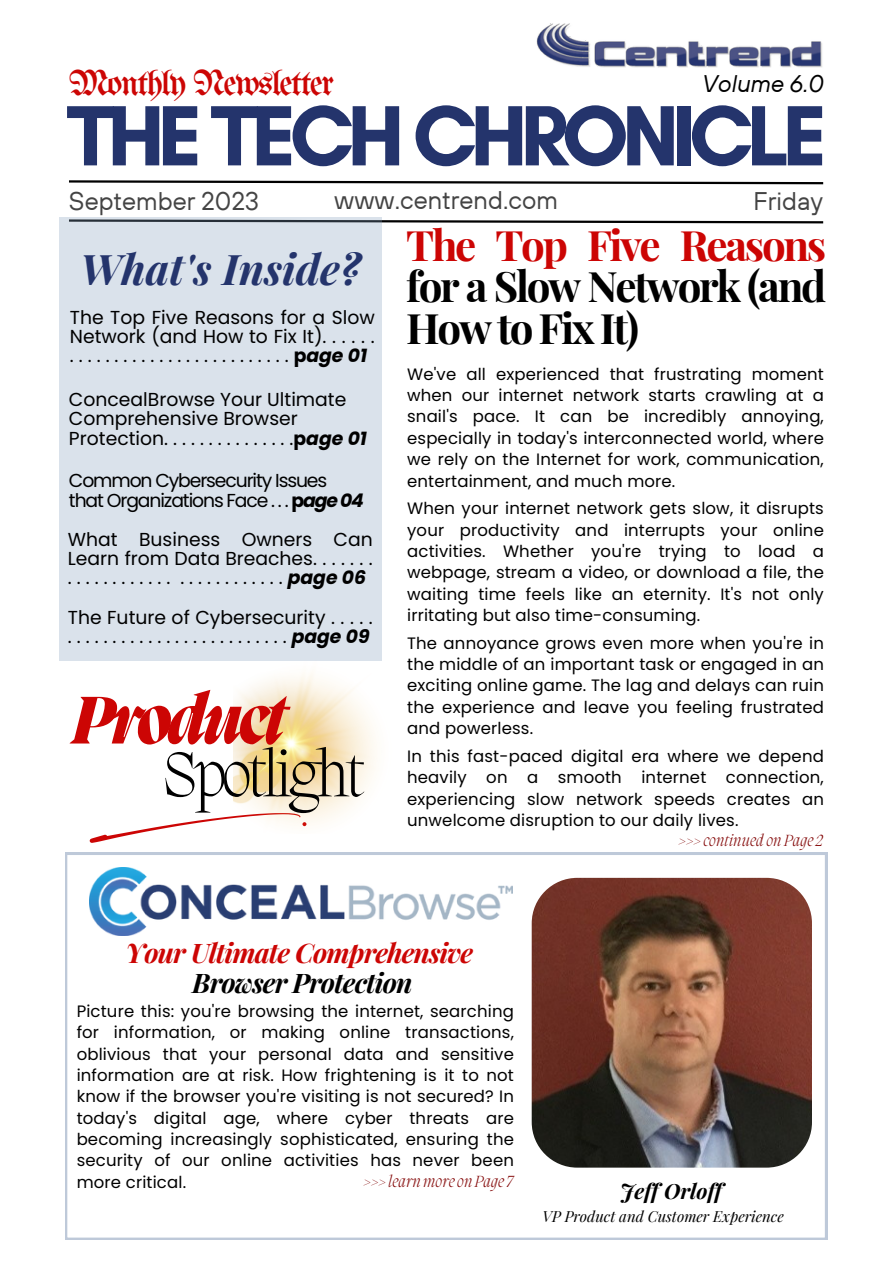
<style>
.page{position:relative;width:894px;height:1264px;background:#fff}
.page>*{position:absolute;margin:0;border:0;box-sizing:border-box;transform-origin:0 0}
.t1{font:700 87px "Glacial Indifference";letter-spacing:-.08em;color:#24346c}
.t2{font:italic 800 69px "Migra";letter-spacing:-.05em;color:#cc0504}
.t3{font:200 65.1px "Migra";letter-spacing:-.05em;color:#000}
.t4{font:italic 700 42.3px "Playfair Display";color:#24346c}
.t5{font:700 42px/41.7px "Playfair Display";letter-spacing:-.055em;color:#000;text-align:justify}
.t6{font:36.45px "Unifraktur Maguntia";letter-spacing:-.05em;color:#cc0504}
.t7{font:italic 700 27px "Playfair Display";letter-spacing:-.035em;color:#cc0504}
.t8{font:italic 700 27px "Playfair Display";letter-spacing:-.035em;color:#000}
.t9{font:25.5px "TT Hoves";color:#444}
.t10{font:italic 24px "TT Hoves";color:#000}
.t11{font:italic 700 21px "Playfair Display";color:#000}
.t12{font:18.75px/19.2px "Poppins";color:#000;text-align:justify}
.t13{font:18.75px "Poppins";letter-spacing:-.06em;color:#000}
.t14{font:16.5px/21.3px "Poppins";letter-spacing:.01em;color:#000;text-align:justify}
.t15{font:italic 200 16.5px "Migra";letter-spacing:.01em;color:#800000}
.t16{font:italic 15px "Playfair Display";color:#000}
.s1{color:#cc0504}
.s2{font-weight:700}
.s3{font-weight:700;font-style:italic}
</style>
<div class="page">
<svg style="left:69px;top:180px;width:755px;height:5px"></svg>
<svg style="left:381px;top:218px;width:443px;height:6px"></svg>
<div style="left:59px;top:217px;width:322px;height:443px;background:#dae2eb"></div>
<img style="left:536px;top:23px;width:286px;height:45px">
<svg style="left:65px;top:852px;width:761px;height:387px"></svg>
<svg style="left:524px;top:870px;width:294px;height:304px;background:#7e594d"></svg>
<img style="left:89px;top:868px;width:423px;height:67px">
<svg style="left:90px;top:816px;width:144px;height:26px"></svg>
<img style="left:234px;top:652px;width:148px;height:175px">
<p class="t6" style="left:69px;top:66px;width:267px">Monthly Newsletter</p>
<p class="t10" style="left:702px;top:68px;width:123px">Volume 6.0</p>
<p class="t1" style="left:67px;top:83px;width:762px">THE TECH CHRONICLE</p>
<p class="t9" style="left:69px;top:184px;width:191px">September 2023</p>
<p class="t9" style="left:334px;top:183px;width:225px">www.centrend.com</p>
<p class="t9" style="left:753px;top:184px;width:71px">Friday</p>
<p class="t5" style="left:406px;top:222px;width:421px"><span class="s1">The Top Five Reasons </span>for a Slow Network (and How to Fix It)</p>
<p class="t14" style="left:407px;top:363px;width:418px">We've all experienced that frustrating moment when our internet network starts crawling at a snail's pace. It can be incredibly annoying, especially in today's interconnected world, where we rely on the Internet for work, communication, entertainment, and much more.</p>
<p class="t4" style="left:80px;top:239px;width:282px">What's Inside?</p>
<p class="t12" style="left:70px;top:307px;width:306px">The Top Five Reasons for a Slow Network (and How to Fix It). . . . . . .........................<span class="s2">p</span><span class="s3">age01</span></p>
<p class="t12" style="left:69px;top:390px;width:299px;text-align:left">ConcealBrowse Your Ultimate<br>Comprehensive Browser<br>Protection. . . . . . . . . . . . . . .<span class="s2">p</span><span class="s3">age 01</span></p>
<p class="t13" style="left:69px;top:467px;width:260px">Common Cybersecurity Issues</p>
<p class="t13" style="left:69px;top:487px;width:296px">that Organizations Face . . . <span class="s2">p</span><span class="s3">age 04</span></p>
<p class="t12" style="left:68px;top:529px;width:306px">What Business Owners Can Learn from Data Breaches. . . . . . . ............ ............<span class="s3">page06</span></p>
<p class="t12" style="left:68px;top:607px;width:306px">The Future of Cybersecurity . . . . . .........................<span class="s3">page09</span></p>
<p class="t14" style="left:407px;top:497px;width:418px">When your internet network gets slow, it disrupts your productivity and interrupts your online activities. Whether you're trying to load a webpage, stream a video, or download a file, the waiting time feels like an eternity. It's not only irritating but also time-consuming.</p>
<p class="t14" style="left:407px;top:632px;width:418px">The annoyance grows even more when you're in the middle of an important task or engaged in an exciting online game. The lag and delays can ruin the experience and leave you feeling frustrated and powerless.</p>
<p class="t14" style="left:407px;top:745px;width:418px">In this fast-paced digital era where we depend heavily on a smooth internet connection, experiencing slow network speeds creates an unwelcome disruption to our daily lives.</p>
<p class="t2" style="left:72px;top:687px;width:215px">Product</p>
<p class="t3" style="left:162px;top:743px;width:203px">Spotlight</p>
<p class="t15" style="left:678px;top:832px;width:146px">&gt;&gt;&gt; continued on Page 2</p>
<p class="t7" style="left:125px;top:934px;width:349px">Your Ultimate Comprehensive</p>
<p class="t8" style="left:192px;top:963px;width:222px">Browser Protection</p>
<p class="t14" style="left:77px;top:1000px;width:438px">Picture this: you're browsing the internet, searching for information, or making online transactions, oblivious that your personal data and sensitive information are at risk. How frightening is it to not know if the browser you're visiting is not secured? In today's digital age, where cyber threats are becoming increasingly sophisticated, ensuring the security of our online activities has never been more critical.</p>
<p class="t15" style="left:363px;top:1173px;width:151px">&gt;&gt;&gt; learn more on Page7</p>
<p class="t11" style="left:620px;top:1176px;width:103px">Jeff Orloff</p>
<p class="t16" style="left:542px;top:1205px;width:243px">VP Product and Customer Experience</p>
</div>
